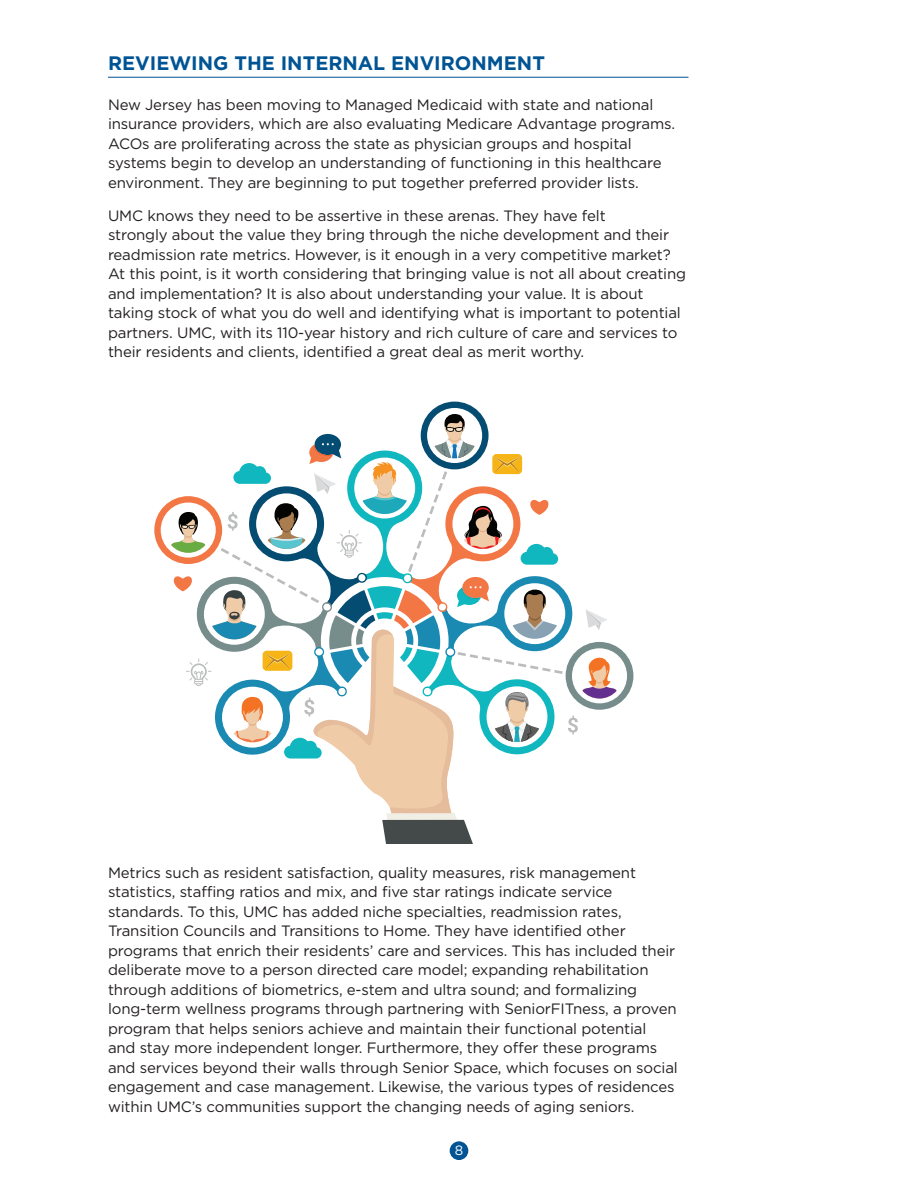
<style>
.page{position:relative;width:918px;height:1188px;background:#fff}
.page>*{position:absolute;margin:0;border:0;box-sizing:border-box;transform-origin:0 0}
.t1{font:700 19.5px "Gotham";color:#015494}
.t2{font:15px/19.5px "Gotham";letter-spacing:-.01em;color:#231f20}
.t3{font:13.5px "Gotham";color:#fff}
</style>
<div class="page">
<div style="left:450px;top:1141px;width:18px;height:19px;background:#015494;border-radius:50%"></div>
<hr style="left:108px;top:77px;width:580px;height:1px;background:#015494">
<div style="left:421px;top:402px;width:68px;height:67px;background:#044c72;border-radius:50%"></div>
<div style="left:427px;top:408px;width:55px;height:55px;background:#fff;border-radius:50%"></div>
<svg style="left:154px;top:496px;width:68px;height:68px"></svg>
<div style="left:161px;top:503px;width:55px;height:55px;background:#fff;border-radius:50%"></div>
<div style="left:566px;top:642px;width:67px;height:68px;background:#778d8b;border-radius:50%"></div>
<div style="left:572px;top:648px;width:55px;height:55px;background:#fff;border-radius:50%"></div>
<svg style="left:171px;top:414px;width:446px;height:430px"></svg>
<p class="t1" style="left:108px;top:52px;width:438px">REVIEWING THE INTERNAL ENVIRONMENT</p>
<p class="t2" style="left:108px;top:95px;width:569px">New Jersey has been moving to Managed Medicaid with state and national insurance providers, which are also evaluating Medicare Advantage programs.<br>ACOs are proliferating across the state as physician groups and hospital systems begin to develop an understanding of functioning in this healthcare environment. They are beginning to put together preferred provider lists.</p>
<p class="t2" style="left:108px;top:206px;width:580px">UMC knows they need to be assertive in these arenas. They have felt<br>strongly about the value they bring through the niche development and their readmission rate metrics. However, is it enough in a very competitive market?<br>At this point, is it worth considering that bringing value is not all about creating and implementation? It is also about understanding your value. It is about taking stock of what you do well and identifying what is important to potential partners. UMC, with its 110-year history and rich culture of care and services to their residents and clients, identified a great deal as merit worthy.</p>
<p class="t2" style="left:108px;top:863px;width:571px">Metrics such as resident satisfaction, quality measures, risk management statistics, staffing ratios and mix, and five star ratings indicate service standards. To this, UMC has added niche specialties, readmission rates, Transition Councils and Transitions to Home. They have identified other programs that enrich their residents’ care and services. This has included their deliberate move to a person directed care model; expanding rehabilitation through additions of biometrics, e-stem and ultra sound; and formalizing long-term wellness programs through partnering with SeniorFITness, a proven program that helps seniors achieve and maintain their functional potential<br>and stay more independent longer. Furthermore, they offer these programs and services beyond their walls through Senior Space, which focuses on social engagement and case management. Likewise, the various types of residences within UMC’s communities support the changing needs of aging seniors.</p>
<p class="t3" style="left:455px;top:1143px;width:10px">8</p>
</div>
